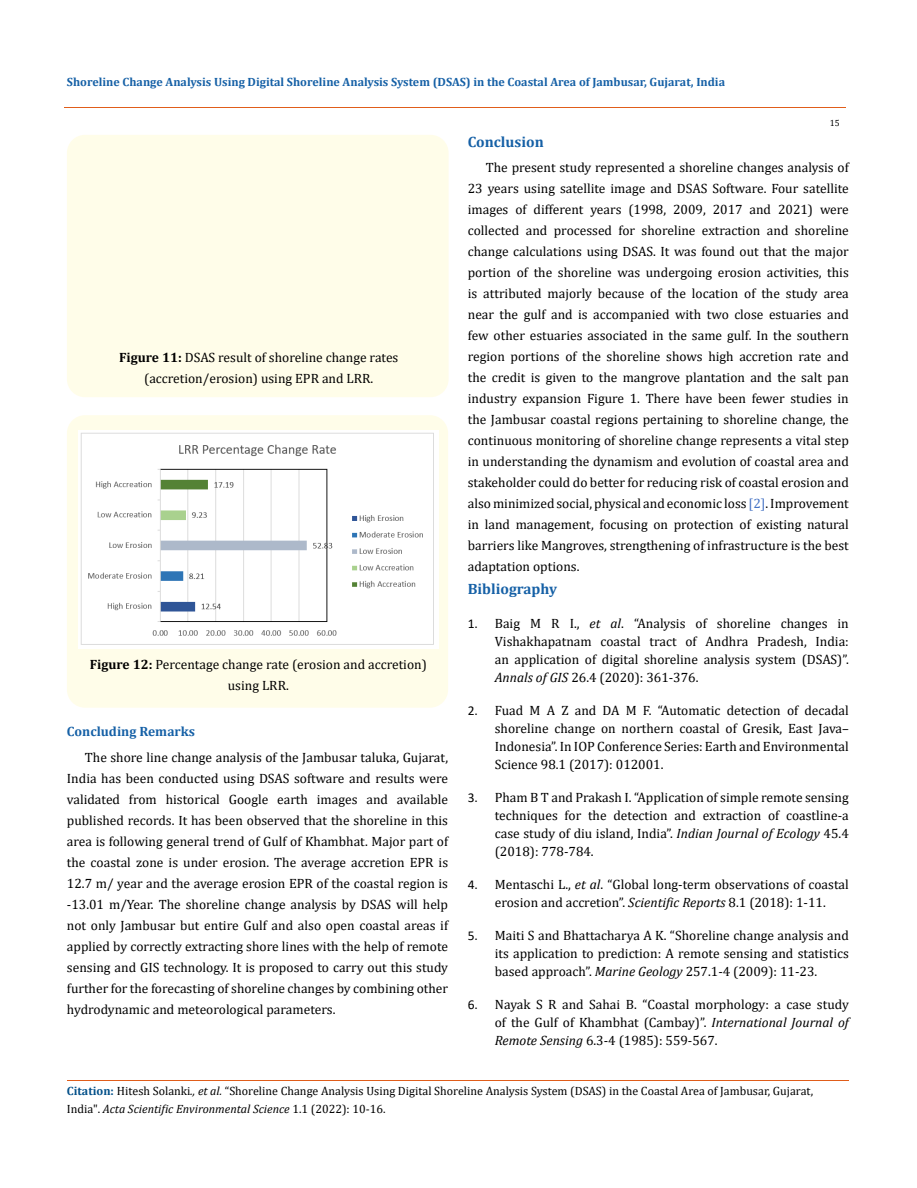
<style>
.page{position:relative;width:917px;height:1188px;background:#fff}
.page>*{position:absolute;margin:0;border:0;box-sizing:border-box;transform-origin:0 0}
.t1{font:700 15px "Cambria";color:#1560a6}
.t2{font:13.5px/21px "Cambria";color:#000;text-align:justify}
.t3{font:700 13.5px "Cambria";color:#1560a6}
.t4{font:12px/18px "Cambria";color:#000}
.t5{font:700 12px "Cambria";color:#1560a6}
.t6{font:9px "Cambria";color:#000}
.s1{font-weight:700}
.s2{color:#4472c4}
.s3{font-family:"Calibri"}
.s4{font-style:italic}
.s5{font-weight:700;color:#035089}
</style>
<div class="page">
<div style="left:67px;top:135px;width:381px;height:262px;background:#fffde9;border-radius:18px"></div>
<div style="left:67px;top:415px;width:381px;height:293px;background:#fffde9;border-radius:18px"></div>
<img style="left:79px;top:430px;width:360px;height:219px">
<hr style="left:64px;top:108px;width:781px;height:1px;background:#e05d1a">
<hr style="left:67px;top:1080px;width:781px;height:1px;background:#e05d1a">
<p class="t5" style="left:67px;top:73px;width:659px">Shoreline Change Analysis Using Digital Shoreline Analysis System (DSAS) in the Coastal Area of Jambusar, Gujarat, India</p>
<p class="t6" style="left:829px;top:118px;width:11px">15</p>
<p class="t2" style="left:119px;top:347px;width:281px;text-align:center"><span class="s1">Figure 11:</span> DSAS result of shoreline change rates (accretion/erosion) using EPR and LRR.</p>
<p class="t2" style="left:90px;top:654px;width:338px;text-align:center"><span class="s1">Figure 12:</span> Percentage change rate (erosion and accretion) using LRR.</p>
<p class="t3" style="left:67px;top:722px;width:129px">Concluding Remarks</p>
<p class="t2" style="left:67px;top:747px;width:383px;text-indent:18px">The shore line change analysis of the Jambusar taluka, Gujarat, India has been conducted using DSAS software and results were validated from historical Google earth images and available published records. It has been observed that the shoreline in this area is following general trend of Gulf of Khambhat. Major part of the coastal zone is under erosion. The average accretion EPR is 12.7 m/ year and the average erosion EPR of the coastal region is -13.01 m/Year. The shoreline change analysis by DSAS will help not only Jambusar but entire Gulf and also open coastal areas if applied by correctly extracting shore lines with the help of remote sensing and GIS technology. It is proposed to carry out this study further for the forecasting of shoreline changes by combining other hydrodynamic and meteorological parameters.</p>
<p class="t1" style="left:468px;top:131px;width:77px">Conclusion</p>
<p class="t2" style="left:468px;top:157px;width:382px;text-indent:18px">The present study represented a shoreline changes analysis of 23 years using satellite image and DSAS Software. Four satellite images of different years (1998, 2009, 2017 and 2021) were collected and processed for shoreline extraction and shoreline change calculations using DSAS. It was found out that the major portion of the shoreline was undergoing erosion activities, this is attributed majorly because of the location of the study area near the gulf and is accompanied with two close estuaries and few other estuaries associated in the same gulf. In the southern region portions of the shoreline shows high accretion rate and the credit is given to the mangrove plantation and the salt pan industry expansion Figure 1. There have been fewer studies in the Jambusar coastal regions pertaining to shoreline change, the continuous monitoring of shoreline change represents a vital step in understanding the dynamism and evolution of coastal area and stakeholder could do better for reducing risk of coastal erosion and also minimized social, physical and economic loss <span class="s2">[2]</span>. Improvement in land management, focusing on protection of existing natural barriers like Mangroves, strengthening of infrastructure is the best adaptation options.</p>
<p class="t1" style="left:468px;top:578px;width:91px">Bibliography</p>
<p class="t2" style="left:495px;top:615px;width:355px;line-height:18px;text-indent:-27px"><span class="s3">1.</span> Baig M R I., <span class="s4">et al</span>. “Analysis of shoreline changes in Vishakhapatnam coastal tract of Andhra Pradesh, India: an application of digital shoreline analysis system (DSAS)”.<br><span class="s4">Annals of GIS</span> 26.4 (2020): 361-376.</p>
<p class="t2" style="left:495px;top:702px;width:355px;line-height:18px;text-indent:-27px"><span class="s3">2.</span> Fuad M A Z and DA M F. “Automatic detection of decadal shoreline change on northern coastal of Gresik, East Java– Indonesia”. In IOP Conference Series: Earth and Environmental Science 98.1 (2017): 012001.</p>
<p class="t2" style="left:495px;top:789px;width:355px;line-height:18px;text-indent:-27px"><span class="s3">3.</span> Pham B T and Prakash I. “Application of simple remote sensing techniques for the detection and extraction of coastline-a case study of diu island, India”. <span class="s4">Indian Journal of Ecology</span> 45.4 (2018): 778-784.</p>
<p class="t2" style="left:468px;top:875px;width:382px;line-height:18px;text-align:center"><span class="s3">4.</span> Mentaschi L., <span class="s4">et al</span>. “Global long-term observations of coastal erosion and accretion”. <span class="s4">Scientific Reports</span> 8.1 (2018): 1-11.</p>
<p class="t2" style="left:495px;top:926px;width:355px;line-height:18px;text-indent:-27px"><span class="s3">5.</span> Maiti S and Bhattacharya A K. “Shoreline change analysis and its application to prediction: A remote sensing and statistics based approach”. <span class="s4">Marine Geology</span> 257.1-4 (2009): 11-23.</p>
<p class="t2" style="left:495px;top:995px;width:355px;line-height:18px;text-indent:-27px"><span class="s3">6.</span> Nayak S R and Sahai B. “Coastal morphology: a case study of the Gulf of Khambhat (Cambay)”. <span class="s4">International Journal of Remote Sensing</span> 6.3-4 (1985): 559-567.</p>
<p class="t4" style="left:67px;top:1082px;width:747px"><span class="s5">Citation:</span> Hitesh Solanki<span class="s4">., et al.</span> “Shoreline Change Analysis Using Digital Shoreline Analysis System (DSAS) in the Coastal Area of Jambusar, Gujarat,<br>India". <span class="s4">Acta Scientific Environmental Science</span> 1.1 (2022): 10-16.</p>
</div>
